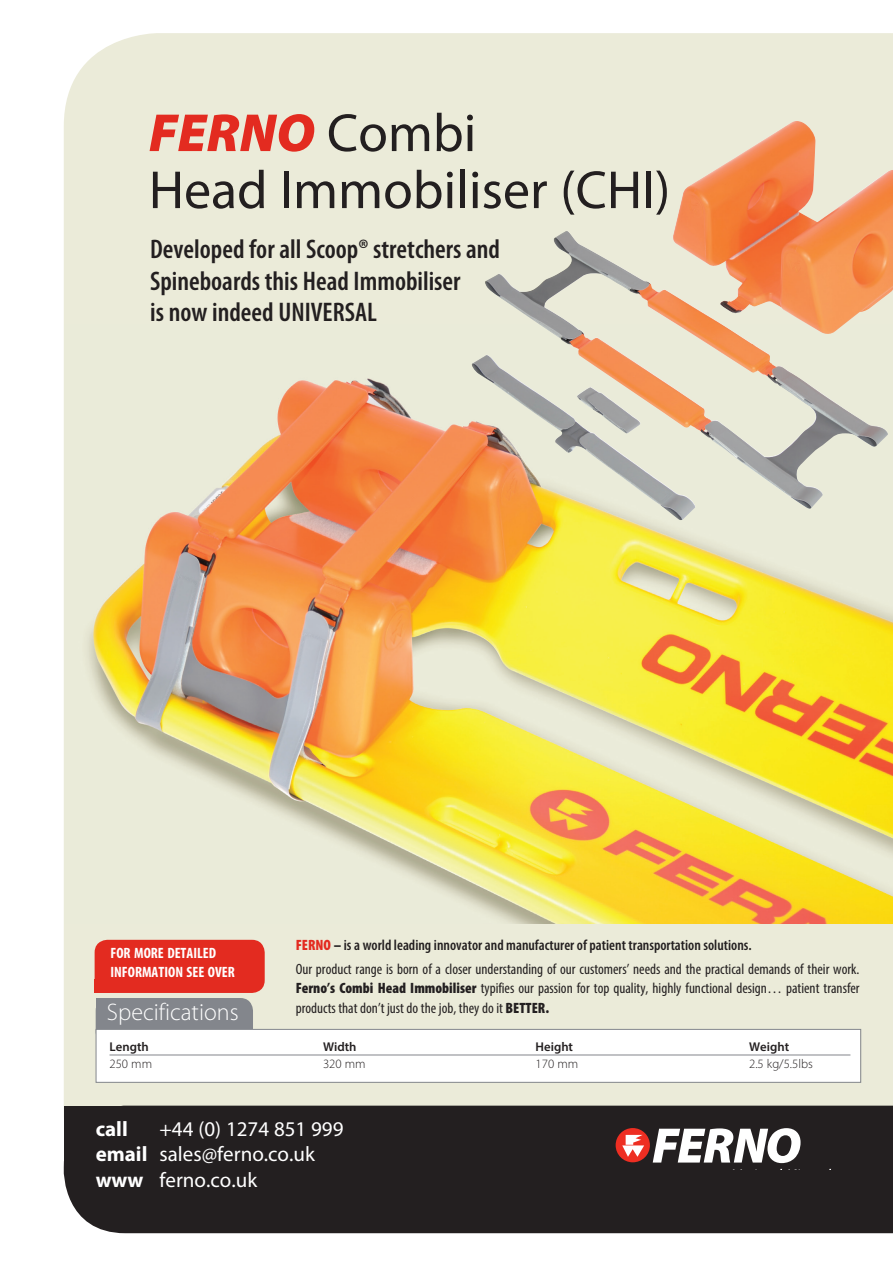
<style>
.page{position:relative;width:893px;height:1263px;background:#fff}
.page>*{position:absolute;margin:0;border:0;box-sizing:border-box;transform-origin:0 0}
.t1{font:54px/57px "Myriad Pro";color:#231f20}
.t2{font:600 condensed 27px/31.5px "Myriad Pro";color:#231f20}
.t3{font:300 24px "Myriad Pro";color:#fff}
.t4{font:21px/25.2px "Myriad Pro";color:#fff}
.t5{font:700 21px "Myriad Pro";color:#fff}
.t6{font:condensed 15px/19.5px "Myriad Pro";color:#231f20;text-align:justify}
.t7{font:600 condensed 15px "Myriad Pro";color:#231f20}
.t8{font:700 condensed 15px "Myriad Pro";color:#fff}
.t9{font:300 12.75px "Myriad Pro";color:#231f20}
.t10{font:600 12.75px "Myriad Pro";color:#231f20}
.s1{font-weight:900;font-style:italic;color:#e32b20}
.s2{font-weight:900;color:#e32b20}
.s3{font-weight:900}
.s4{font-weight:700}
</style>
<div class="page">
<div style="left:64px;top:33px;width:829px;height:1073px;background:#ebebd9"></div>
<div style="left:64px;top:1106px;width:829px;height:127px;background:#231f20"></div>
<div style="left:96px;top:998px;width:157px;height:47px;background:#83868c;border-radius:13px"></div>
<div style="left:96px;top:998px;width:14px;height:12px;background:#83868c"></div>
<div style="left:96px;top:1029px;width:764px;height:53px;background:#fff"></div>
<div style="left:96px;top:1029px;width:765px;height:54px;border:1px solid #83868c"></div>
<hr style="left:110px;top:1055px;width:740px;height:1px;background:#83868c">
<div style="left:616px;top:1128px;width:34px;height:34px;background:#ee2e22;border-radius:50%"></div>
<svg style="left:622px;top:1135px;width:22px;height:22px"></svg>
<svg style="left:653px;top:1128px;width:147px;height:35px"></svg>
<img style="left:65px;top:325px;width:828px;height:599px">
<img style="left:484px;top:121px;width:409px;height:389px">
<div style="left:95px;top:940px;width:170px;height:53px;background:#e32b20;border-radius:13px"></div>
<div style="left:95px;top:980px;width:15px;height:13px;background:#e32b20"></div>
<p class="t1" style="left:149px;top:104px;width:523px"><span class="s1">FERNO</span> Combi<br>Head Immobiliser (CHI)</p>
<p class="t2" style="left:150px;top:233px;width:351px">Developed for all Scoop® stretchers and<br>Spineboards this Head Immobiliser<br>is now indeed UNIVERSAL</p>
<p class="t7" style="left:296px;top:935px;width:458px"><span class="s2">FERNO</span> <span class="s3">–</span> is a world leading innovator and manufacturer of patient transportation solutions.</p>
<p class="t6" style="left:296px;top:959px;width:565px">Our product range is born of a closer understanding of our customers’ needs and the practical demands of their work.<br><span class="s3">Ferno’s Combi Head Immobiliser</span> typifies our passion for top quality, highly functional design… patient transfer products that don’t just do the job, they do it <span class="s3">BETTER.</span></p>
<p class="t8" style="left:110px;top:944px;width:107px">FOR MORE DETAILED</p>
<p class="t8" style="left:110px;top:962px;width:126px">INFORMATION SEE OVER</p>
<p class="t3" style="left:107px;top:998px;width:133px">Specifications</p>
<p class="t10" style="left:110px;top:1038px;width:41px">Length</p>
<p class="t10" style="left:323px;top:1038px;width:35px">Width</p>
<p class="t10" style="left:536px;top:1038px;width:39px">Height</p>
<p class="t10" style="left:749px;top:1038px;width:41px">Weight</p>
<p class="t9" style="left:110px;top:1056px;width:44px">250 mm</p>
<p class="t9" style="left:323px;top:1056px;width:44px">320 mm</p>
<p class="t9" style="left:536px;top:1056px;width:44px">170 mm</p>
<p class="t9" style="left:749px;top:1056px;width:65px">2.5 kg/5.5lbs</p>
<p class="t5" style="left:96px;top:1115px;width:34px">call</p>
<p class="t4" style="left:96px;top:1116px;width:249px;text-indent:64px">+44 (0) 1274 851 999 <span class="s4">email</span> sales@ferno.co.uk</p>
<p class="t4" style="left:96px;top:1166px;width:163px"><span class="s4">www</span> ferno.co.uk</p>
</div>
